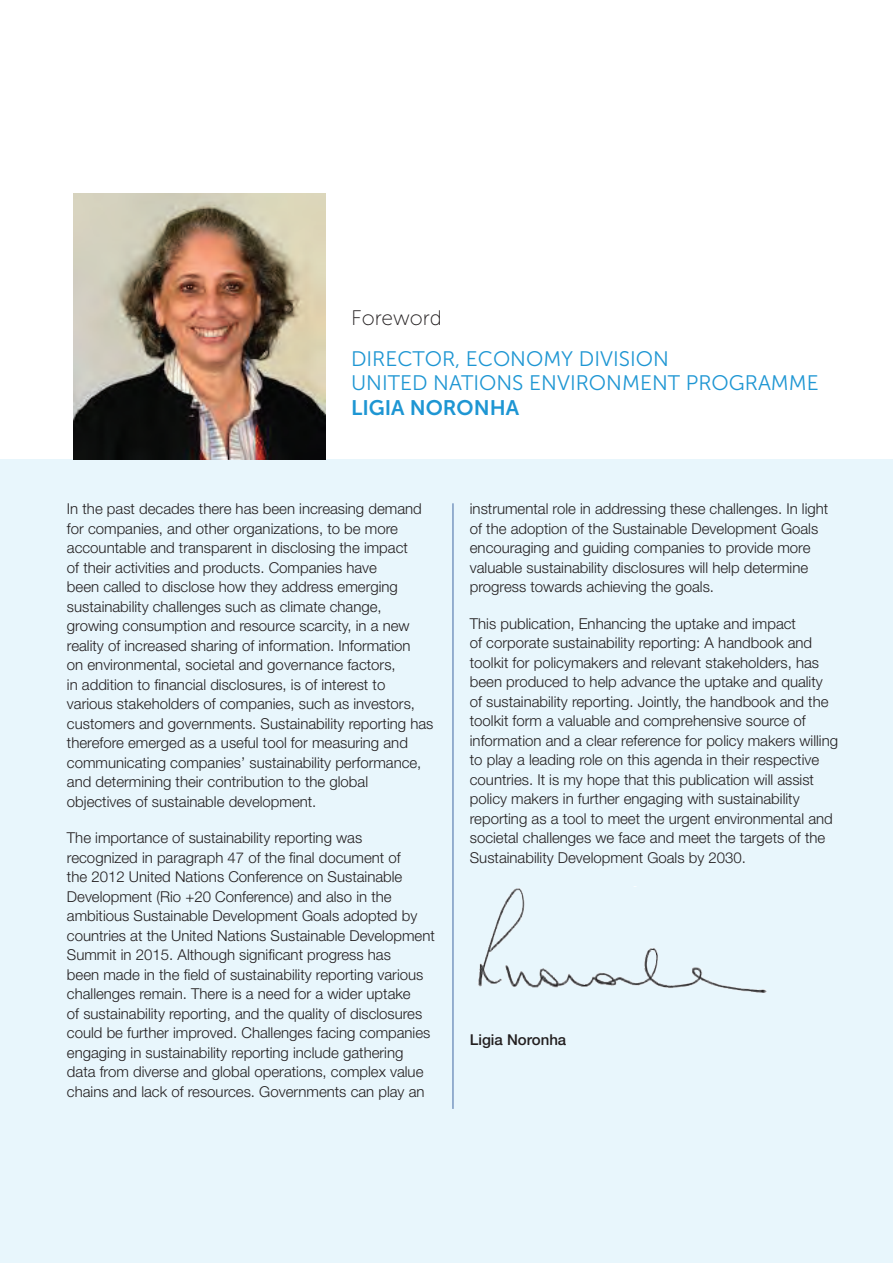
<style>
.page{position:relative;width:893px;height:1263px;background:#fff}
.page>*{position:absolute;margin:0;border:0;box-sizing:border-box;transform-origin:0 0}
.Body_text{font:21px/24.8px "Museo Sans 300";color:#1e96d3}
.H_Foreword{font:21px "Museo Sans 100";color:#231f20}
.Body_text-2{font:300 15px/19.5px "Helvetica Neue LT Std";color:#231f20}
.Body_text-3{font:500 15px "Helvetica Neue LT Std";color:#231f20}
.s1{font-family:"Museo Sans 700"}
</style>
<div class="page">
<div style="left:1px;top:459px;width:892px;height:804px;background:#e8f6fc"></div>
<img style="left:478px;top:888px;width:289px;height:105px">
<img style="left:73px;top:194px;width:252px;height:265px">
<hr style="left:453px;top:503px;width:1px;height:606px;background:#4268a4">
<p class="H_Foreword" style="left:351px;top:306px;width:93px">Foreword</p>
<p class="Body_text" style="left:351px;top:346px;width:469px">DIRECTOR, ECONOMY DIVISION<br>UNITED NATIONS ENVIRONMENT PROGRAMME<br><span class="s1">LIGIA NORONHA</span></p>
<p class="Body_text-2" style="left:67px;top:499px;width:368px">In the past decades there has been increasing demand for companies, and other organizations, to be more accountable and transparent in disclosing the impact<br>of their activities and products. Companies have<br>been called to disclose how they address emerging sustainability challenges such as climate change, growing consumption and resource scarcity, in a new reality of increased sharing of information. Information<br>on environmental, societal and governance factors,<br>in addition to financial disclosures, is of interest to various stakeholders of companies, such as investors, customers and governments. Sustainability reporting has therefore emerged as a useful tool for measuring and communicating companies’ sustainability performance, and determining their contribution to the global objectives of sustainable development.</p>
<p class="Body_text-2" style="left:67px;top:828px;width:369px">The importance of sustainability reporting was recognized in paragraph 47 of the final document of<br>the 2012 United Nations Conference on Sustainable Development (Rio +20 Conference) and also in the ambitious Sustainable Development Goals adopted by countries at the United Nations Sustainable Development Summit in 2015. Although significant progress has<br>been made in the field of sustainability reporting various challenges remain. There is a need for a wider uptake<br>of sustainability reporting, and the quality of disclosures could be further improved. Challenges facing companies engaging in sustainability reporting include gathering data from diverse and global operations, complex value chains and lack of resources. Governments can play an</p>
<p class="Body_text-2" style="left:470px;top:499px;width:360px">instrumental role in addressing these challenges. In light of the adoption of the Sustainable Development Goals encouraging and guiding companies to provide more valuable sustainability disclosures will help determine progress towards achieving the goals.</p>
<p class="Body_text-2" style="left:470px;top:613px;width:370px">This publication, Enhancing the uptake and impact<br>of corporate sustainability reporting: A handbook and toolkit for policymakers and relevant stakeholders, has been produced to help advance the uptake and quality of sustainability reporting. Jointly, the handbook and the toolkit form a valuable and comprehensive source of information and a clear reference for policy makers willing to play a leading role on this agenda in their respective countries. It is my hope that this publication will assist policy makers in further engaging with sustainability reporting as a tool to meet the urgent environmental and societal challenges we face and meet the targets of the Sustainability Development Goals by 2030.</p>
<p class="Body_text-3" style="left:470px;top:1031px;width:98px">Ligia Noronha</p>
</div>
